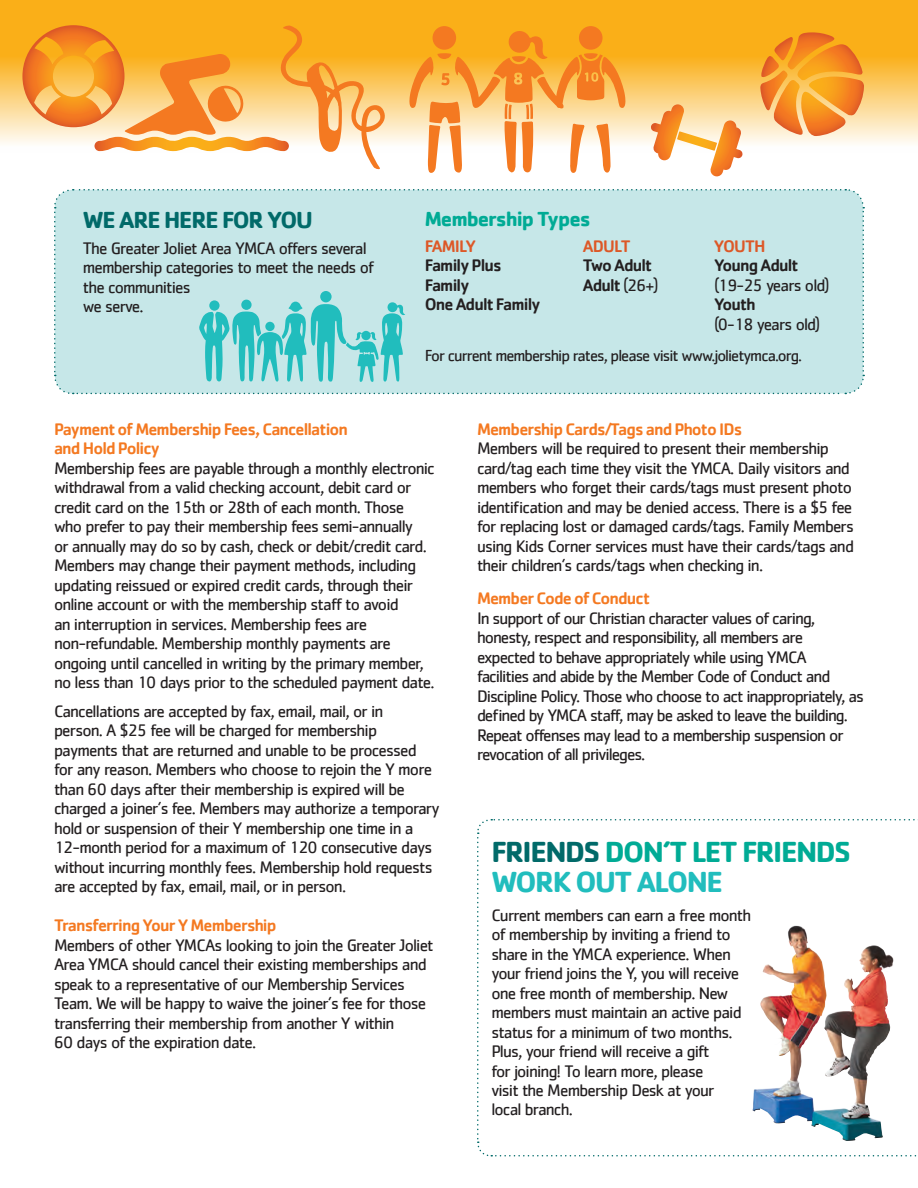
<style>
.page{position:relative;width:918px;height:1188px;background:#fff}
.page>*{position:absolute;margin:0;border:0;box-sizing:border-box;transform-origin:0 0}
.t1{font:700 30px/30px "Cachet";letter-spacing:-.05em;color:#00ab95}
.t2{font:700 24px "Cachet";letter-spacing:-.05em;color:#016a69}
.t3{font:700 21px "Cachet";letter-spacing:-.05em;color:#00ab95}
.t4{font:17.25px/19.5px "Cachet";letter-spacing:-.05em;color:#231f20}
.t5{font:500 17.25px/19.5px "Cachet";letter-spacing:-.05em;color:#f47921}
.t6{font:500 17.25px/19.5px "Cachet";letter-spacing:-.05em;color:#231f20}
.t7{font:500 17.25px "Cachet";letter-spacing:-.05em;color:#dd5827}
.t8{font:16.5px "Cachet";letter-spacing:-.06em;color:#231f20}
.s1{font-weight:400}
.s2{color:#016a69}
.s3{color:#21bdbd}
</style>
<div class="page">
<svg style="left:0;top:0;width:918px;height:144px;background:#fabb3c"></svg>
<svg style="left:477px;top:819px;width:441px;height:338px"></svg>
<svg style="left:651px;top:104px;width:92px;height:72px"></svg>
<svg style="left:54px;top:189px;width:811px;height:206px;background:#bee4e5"></svg>
<svg style="left:760px;top:32px;width:104px;height:104px;background:#f59e3b"></svg>
<svg style="left:408px;top:26px;width:219px;height:147px"></svg>
<svg style="left:22px;top:25px;width:365px;height:145px"></svg>
<img style="left:759px;top:926px;width:37px;height:112px">
<h2 class="t2" style="left:83px;top:204px;width:232px">WE ARE HERE FOR YOU</h2>
<p class="t4" style="left:83px;top:239px;width:293px">The Greater Joliet Area YMCA offers several membership categories to meet the needs of the communities<br>we serve.</p>
<p class="t3" style="left:425px;top:205px;width:168px">Membership Types</p>
<p class="t7" style="left:425px;top:235px;width:53px">FAMILY</p>
<p class="t6" style="left:425px;top:255px;width:117px">Family Plus<br>Family<br>One Adult Family</p>
<p class="t7" style="left:714px;top:235px;width:53px">YOUTH</p>
<p class="t6" style="left:714px;top:255px;width:86px">Young Adult</p>
<p class="t4" style="left:714px;top:276px;width:117px">(19-25 years old)</p>
<p class="t6" style="left:714px;top:294px;width:43px">Youth</p>
<p class="t4" style="left:714px;top:315px;width:108px">(0-18 years old)</p>
<p class="t8" style="left:425px;top:348px;width:379px">For current membership rates, please visit www.jolietymca.org.</p>
<p class="t7" style="left:583px;top:235px;width:49px">ADULT</p>
<p class="t6" style="left:583px;top:255px;width:77px">Two Adult<br>Adult <span class="s1">(26+)</span></p>
<p class="t5" style="left:54px;top:419px;width:296px">Payment of Membership Fees, Cancellation and Hold Policy</p>
<p class="t4" style="left:54px;top:459px;width:382px">Membership fees are payable through a monthly electronic withdrawal from a valid checking account, debit card or credit card on the 15th or 28th of each month. Those who prefer to pay their membership fees semi-annually<br>or annually may do so by cash, check or debit/credit card.<br>Members may change their payment methods, including updating reissued or expired credit cards, through their online account or with the membership staff to avoid<br>an interruption in services. Membership fees are non-refundable. Membership monthly payments are ongoing until cancelled in writing by the primary member, no less than 10 days prior to the scheduled payment date.</p>
<p class="t4" style="left:54px;top:702px;width:387px">Cancellations are accepted by fax, email, mail, or in<br>person. A $25 fee will be charged for membership payments that are returned and unable to be processed for any reason. Members who choose to rejoin the Y more than 60 days after their membership is expired will be charged a joiner’s fee. Members may authorize a temporary hold or suspension of their Y membership one time in a 12-month period for a maximum of 120 consecutive days without incurring monthly fees. Membership hold requests are accepted by fax, email, mail, or in person.</p>
<p class="t5" style="left:54px;top:915px;width:224px">Transferring Your Y Membership</p>
<p class="t4" style="left:54px;top:936px;width:381px">Members of other YMCAs looking to join the Greater Joliet Area YMCA should cancel their existing memberships and speak to a representative of our Membership Services Team. We will be happy to waive the joiner’s fee for those transferring their membership from another Y within<br>60 days of the expiration date.</p>
<p class="t5" style="left:477px;top:419px;width:267px">Membership Cards/Tags and Photo IDs</p>
<p class="t4" style="left:477px;top:440px;width:379px">Members will be required to present their membership card/tag each time they visit the YMCA. Daily visitors and members who forget their cards/tags must present photo identification and may be denied access. There is a $5 fee for replacing lost or damaged cards/tags. Family Members using Kids Corner services must have their cards/tags and their children’s cards/tags when checking in.</p>
<p class="t5" style="left:477px;top:588px;width:175px">Member Code of Conduct</p>
<p class="t4" style="left:477px;top:609px;width:388px">In support of our Christian character values of caring, honesty, respect and responsibility, all members are expected to behave appropriately while using YMCA<br>facilities and abide by the Member Code of Conduct and Discipline Policy. Those who choose to act inappropriately, as defined by YMCA staff, may be asked to leave the building.<br>Repeat offenses may lead to a membership suspension or revocation of all privileges.</p>
<h1 class="t1" style="left:491px;top:836px;width:361px"><span class="s2">FRIENDS</span> DON’T LET FRIENDS<br><span class="s3">WORK OUT ALONE</span></h1>
<p class="t4" style="left:491px;top:906px;width:261px">Current members can earn a free month of membership by inviting a friend to share in the YMCA experience. When your friend joins the Y, you will receive one free month of membership. New members must maintain an active paid status for a minimum of two months.<br>Plus, your friend will receive a gift<br>for joining! To learn more, please<br>visit the Membership Desk at your<br>local branch.</p>
</div>
